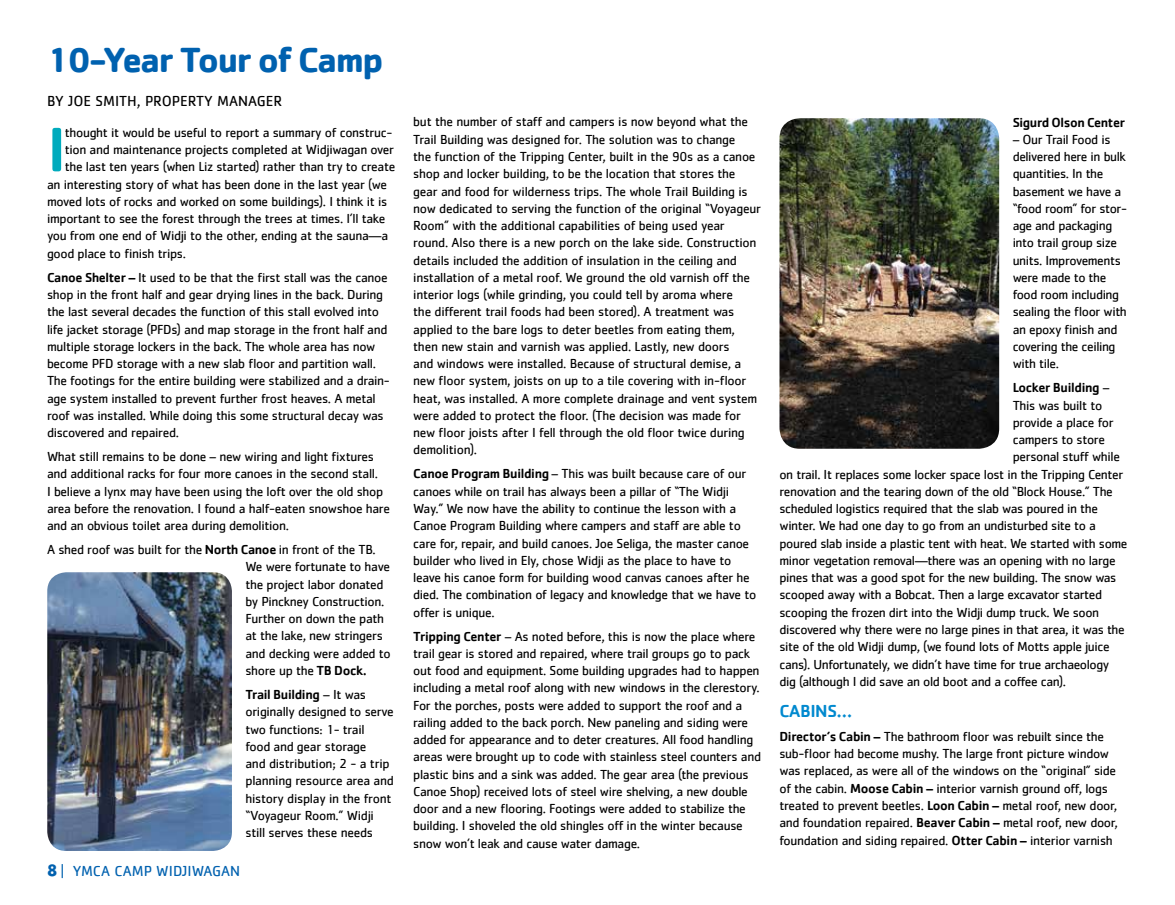
<style>
.page{position:relative;width:1175px;height:905px;background:#fff}
.page>*{position:absolute;margin:0;border:0;box-sizing:border-box;transform-origin:0 0}
.t1{font:500 65.1px "Cachet";color:#00abbd}
.t2{font:700 36px "Cachet";color:#0061af}
.t3{font:500 18px "Cachet";color:#0089cf}
.t4{font:15px "Cachet";color:#000}
.t5{font:15px "Cachet";color:#0061af}
.t6{font:13.5px/17.2px "Cachet";letter-spacing:-.025em;color:#000}
.t7{font:500 13.5px "Cachet";letter-spacing:-.03em;color:#000}
.s1{font-weight:500}
.s2{font-family:"Futura";font-weight:700}
.s3{font-weight:400}
</style>
<div class="page">
<img style="left:47px;top:572px;width:185px;height:278px">
<img style="left:779px;top:118px;width:220px;height:330px">
<h2 class="t2" style="left:47px;top:36px;width:338px">10-Year Tour of Camp</h2>
<p class="t4" style="left:47px;top:92px;width:30px">by Joe</p>
<p class="t4" style="left:95px;top:92px;width:179px">Smith, pro perty manager</p>
<h1 class="t1" style="left:47px;top:109px;width:21px">I</h1>
<p class="t6" style="left:65px;top:123px;width:329px">thought it would be useful to report a summary of construc-</p>
<p class="t6" style="left:65px;top:141px;width:331px">tion and maintenance projects completed at Widjiwagan over</p>
<p class="t6" style="left:65px;top:158px;width:332px">the last ten years (when Liz started) rather than try to create</p>
<p class="t6" style="left:47px;top:175px;width:341px">an interesting story of what has been done in the last year (we</p>
<p class="t6" style="left:47px;top:192px;width:342px">moved lots of rocks and worked on some buildings). I think it is</p>
<p class="t6" style="left:47px;top:210px;width:340px">important to see the forest through the trees at times. I’ll take</p>
<p class="t6" style="left:47px;top:227px;width:342px">you from one end of Widji to the other, ending at the sauna—a</p>
<p class="t6" style="left:47px;top:244px;width:140px">good place to finish trips.</p>
<p class="t6" style="left:47px;top:268px;width:344px"><span class="s1">Canoe Shelter –</span> It used to be that the first stall was the canoe shop in the front half and gear drying lines in the back. During the last several decades the function of this stall evolved into life jacket storage (PFDs) and map storage in the front half and multiple storage lockers in the back. The whole area has now become PFD storage with a new slab floor and partition wall.<br>The footings for the entire building were stabilized and a drain&shy;age system installed to prevent further frost heaves. A metal roof was installed. While doing this some structural decay was discovered and repaired.</p>
<p class="t6" style="left:47px;top:447px;width:344px">What still remains to be done – new wiring and light fixtures and additional racks for four more canoes in the second stall.<br>I believe a lynx may have been using the loft over the old shop area before the renovation. I found a half-eaten snowshoe hare and an obvious toilet area during demolition.</p>
<p class="t6" style="left:245px;top:540px;width:147px;text-indent:-198px">A shed roof was built for the <span class="s1">North Canoe</span> in front of the TB.<br>We were fortunate to have the project labor donated by Pinckney Construction.<br>Further on down the path at the lake, new stringers and decking were added to shore up the <span class="s1">TB Dock.</span></p>
<p class="t6" style="left:245px;top:685px;width:150px"><span class="s1">Trail Building</span> – It was originally designed to serve two functions: 1- trail<br>food and gear storage<br>and distribution; 2 - a trip planning resource area and history display in the front “Voyageur Room.” Widji still serves these needs</p>
<p class="t5" style="left:47px;top:862px;width:194px"><span class="s2">8</span> | ymca camp widjiwagan</p>
<p class="t6" style="left:413px;top:113px;width:349px">but the number of staff and campers is now beyond what the Trail Building was designed for. The solution was to change<br>the function of the Tripping Center, built in the 90s as a canoe shop and locker building, to be the location that stores the gear and food for wilderness trips. The whole Trail Building is now dedicated to serving the function of the original “Voyageur Room” with the additional capabilities of being used year round. Also there is a new porch on the lake side. Construction details included the addition of insulation in the ceiling and installation of a metal roof. We ground the old varnish off the interior logs (while grinding, you could tell by aroma where<br>the different trail foods had been stored). A treatment was applied to the bare logs to deter beetles from eating them, then new stain and varnish was applied. Lastly, new doors<br>and windows were installed. Because of structural demise, a new floor system, joists on up to a tile covering with in-floor heat, was installed. A more complete drainage and vent system were added to protect the floor. (The decision was made for new floor joists after I fell through the old floor twice during demolition).</p>
<p class="t6" style="left:413px;top:465px;width:344px"><span class="s1">Canoe Program Building</span> – This was built because care of our canoes while on trail has always been a pillar of “The Widji Way.” We now have the ability to continue the lesson with a Canoe Program Building where campers and staff are able to care for, repair, and build canoes. Joe Seliga, the master canoe builder who lived in Ely, chose Widji as the place to have to leave his canoe form for building wood canvas canoes after he died. The combination of legacy and knowledge that we have to offer is unique.</p>
<p class="t6" style="left:413px;top:627px;width:349px"><span class="s1">Tripping Center</span> – As noted before, this is now the place where trail gear is stored and repaired, where trail groups go to pack out food and equipment. Some building upgrades had to happen including a metal roof along with new windows in the clerestory.<br>For the porches, posts were added to support the roof and a railing added to the back porch. New paneling and siding were added for appearance and to deter creatures. All food handling areas were brought up to code with stainless steel counters and plastic bins and a sink was added. The gear area (the previous Canoe Shop) received lots of steel wire shelving, a new double door and a new flooring. Footings were added to stabilize the building. I shoveled the old shingles off in the winter because snow won’t leak and cause water damage.</p>
<p class="t7" style="left:1012px;top:114px;width:114px">Sigurd Olson Center</p>
<p class="t6" style="left:1012px;top:130px;width:116px">– Our Trail Food is delivered here in bulk quantities. I n the basement we have a “food room” for stor&shy;age and packaging into trail group size units. I mprovements were made to the food room including sealing the floor with an epoxy finish and covering the ceiling with tile.</p>
<p class="t7" style="left:1012px;top:379px;width:98px">Locker Building <span class="s3">–</span></p>
<p class="t6" style="left:1012px;top:396px;width:91px">This was built to</p>
<p class="t6" style="left:1012px;top:413px;width:102px">provide a place for</p>
<p class="t6" style="left:1012px;top:430px;width:94px">campers to store</p>
<p class="t6" style="left:1012px;top:448px;width:109px">personal stuff while</p>
<p class="t6" style="left:779px;top:465px;width:345px">on trail. It replaces some locker space lost in the Tripping Center</p>
<p class="t6" style="left:779px;top:482px;width:335px">renovation and the tearing down of the old “Block House.” The</p>
<p class="t6" style="left:779px;top:499px;width:320px">scheduled logistics required that the slab was poured in the</p>
<p class="t6" style="left:779px;top:517px;width:318px">winter. We had one day to go from an undisturbed site to a</p>
<p class="t6" style="left:779px;top:534px;width:349px">poured slab inside a plastic tent with heat. We started with some</p>
<p class="t6" style="left:779px;top:551px;width:337px">minor vegetation removal—there was an opening with no large</p>
<p class="t6" style="left:779px;top:568px;width:338px">pines that was a good spot for the new building. The snow was</p>
<p class="t6" style="left:779px;top:586px;width:324px">scooped away with a Bobcat. Then a large excavator started</p>
<p class="t6" style="left:779px;top:603px;width:321px">scooping the frozen dirt into the Widji dump truck. We soon</p>
<p class="t6" style="left:779px;top:620px;width:347px">discovered why there were no large pines in that area, it was the</p>
<p class="t6" style="left:779px;top:637px;width:332px">site of the old Widji dump, (we found lots of Motts apple juice</p>
<p class="t6" style="left:779px;top:655px;width:331px">cans). Unfortunately, we didn’t have time for true archaeology</p>
<p class="t6" style="left:779px;top:672px;width:288px">dig (although I did save an old boot and a coffee can).</p>
<h3 class="t3" style="left:779px;top:699px;width:74px">Cabi ns…</h3>
<p class="t6" style="left:779px;top:727px;width:340px"><span class="s1">Director’s Cabin –</span> The bathroom floor was rebuilt since the sub-floor had become mushy. The large front picture window was replaced, as were all of the windows on the “original” side of the cabin. <span class="s1">Moose Cabin –</span> interior varnish ground off, logs treated to prevent beetles. <span class="s1">Loon Cabin –</span> metal roof, new door, and foundation repaired. <span class="s1">Beaver Cabin –</span> metal roof, new door, foundation and siding repaired. <span class="s1">Otter Cabin –</span> interior varnish</p>
</div>
